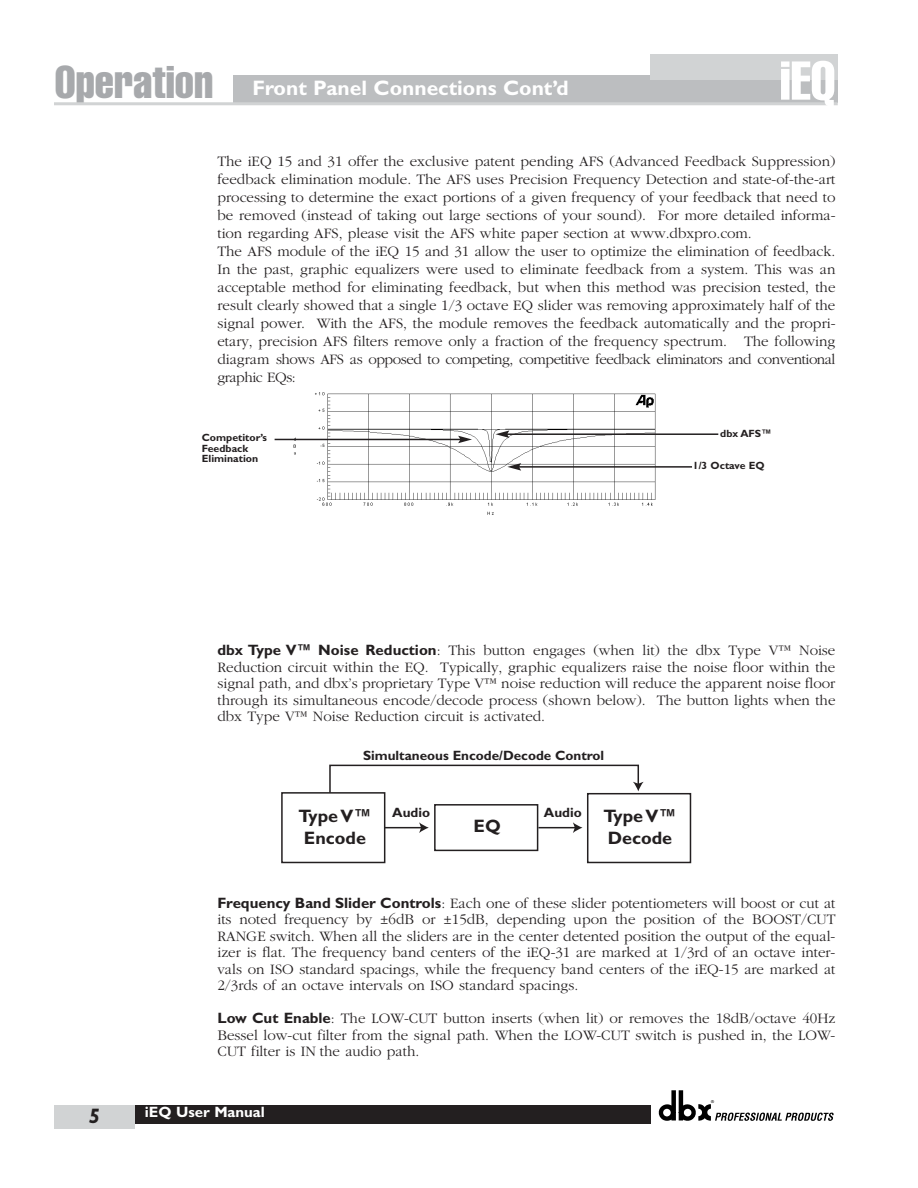
<style>
.page{position:relative;width:918px;height:1188px;background:#fff}
.page>*{position:absolute;margin:0;border:0;box-sizing:border-box;transform-origin:0 0}
.t1{font:extra-condensed 53.7px "Helvetica";color:#fff}
.t2{font:extra-condensed 45px "Helvetica";color:#a7a9ac}
.t3{font:700 21px "Gill Sans";color:#fff}
.t4{font:italic 700 21px "Gill Sans";color:#231f20}
.t5{font:700 18px/21.8px "Gill Sans";color:#231f20;text-align:center}
.t6{font:300 15px/18px "Garamond";color:#231f20;text-align:justify}
.t7{font:700 15px "Gill Sans";color:#fff}
.t8{font:700 13.5px "Gill Sans";color:#231f20}
.t9{font:700 10.5px/10.5px "Gill Sans";color:#231f20}
.t10{font:3.9px "Helvetica";color:#000}
.s1{font-family:"Gill Sans";font-weight:700}
.s2{color:#231f20}
</style>
<div class="page">
<div style="left:233px;top:75px;width:605px;height:28px;background:#bcbec0"></div>
<div style="left:650px;top:54px;width:188px;height:26px;background:#d1d3d4"></div>
<svg style="left:658px;top:1090px;width:176px;height:31px"></svg>
<div style="left:118px;top:1105px;width:533px;height:19px;background:#231f20"></div>
<div style="left:54px;top:1105px;width:81px;height:24px;background:#d1d3d4"></div>
<hr style="left:54px;top:102px;width:784px;height:3px;background:#d1d3d4">
<div style="left:281px;top:792px;width:104px;height:71px;border:2px solid #231f20"></div>
<div style="left:434px;top:804px;width:104px;height:47px;border:2px solid #231f20"></div>
<div style="left:587px;top:793px;width:104px;height:70px;border:2px solid #231f20"></div>
<svg style="left:328px;top:764px;width:316px;height:30px"></svg>
<hr style="left:385px;top:827px;width:37px;height:1px;background:#231f20">
<svg style="left:419px;top:822px;width:10px;height:11px"></svg>
<hr style="left:538px;top:827px;width:38px;height:1px;background:#231f20">
<svg style="left:573px;top:822px;width:10px;height:11px"></svg>
<img style="left:292px;top:392px;width:364px;height:123px">
<hr style="left:275px;top:439px;width:186px;height:1px;background:#231f20">
<svg style="left:458px;top:436px;width:14px;height:7px"></svg>
<hr style="left:519px;top:466px;width:173px;height:2px;background:#231f20">
<svg style="left:507px;top:463px;width:14px;height:8px"></svg>
<hr style="left:507px;top:433px;width:211px;height:2px;background:#231f20">
<svg style="left:496px;top:430px;width:13px;height:8px"></svg>
<h2 class="t2" style="left:55px;top:66px;width:160px">Operation</h2>
<h1 class="t1" style="left:780px;top:61px;width:57px">iEQ</h1>
<h3 class="t3" style="left:253px;top:81px;width:318px">Front Panel Connections Cont’d</h3>
<p class="t6" style="left:218px;top:154px;width:620px;text-align:left">The iEQ 15 and 31 offer the exclusive patent pending AFS (Advanced Feedback Suppression) feedback elimination module. The AFS uses Precision Frequency Detection and state-of-the-art processing to determine the exact portions of a given frequency of your feedback that need to be removed (instead of taking out large sections of your sound). For more detailed informa&shy;tion regarding AFS, please visit the AFS white paper section at www.dbxpro.com.<br>The AFS module of the iEQ 15 and 31 allow the user to optimize the elimination of feedback.<br>In the past, graphic equalizers were used to eliminate feedback from a system. This was an acceptable method for eliminating feedback, but when this method was precision tested, the result clearly showed that a single 1/3 octave EQ slider was removing approximately half of the signal power. With the AFS, the module removes the feedback automatically and the propri&shy;etary, precision AFS filters remove only a fraction of the frequency spectrum. The following diagram shows AFS as opposed to competing, competitive feedback eliminators and conventional graphic EQs:</p>
<p class="t9" style="left:202px;top:434px;width:67px">Competitor’s<br>Feedback<br>Elimination</p>
<p class="t9" style="left:720px;top:430px;width:53px">dbx AFS™</p>
<p class="t9" style="left:693px;top:461px;width:73px">1/3 Octave EQ</p>
<p class="t6" style="left:218px;top:643px;width:620px;line-height:16.5px"><span class="s1">dbx Type V™ Noise Reduction</span>: This button engages (when lit) the dbx Type V™ Noise Reduction circuit within the EQ. Typically, graphic equalizers raise the noise floor within the signal path, and dbx’s proprietary Type V™ noise reduction will reduce the apparent noise floor through its simultaneous encode/decode process (shown below). The button lights when the dbx Type V™ Noise Reduction circuit is activated.</p>
<p class="t8" style="left:363px;top:751px;width:243px">Simultaneous Encode/Decode Control</p>
<p class="t5" style="left:298px;top:807px;width:75px">Type V™<br>Encode</p>
<p class="t8" style="left:392px;top:808px;width:39px">Audio</p>
<p class="t8" style="left:544px;top:808px;width:39px">Audio</p>
<p class="t5" style="left:474px;top:818px;width:29px">EQ</p>
<p class="t5" style="left:603px;top:807px;width:75px;text-align:left">Type V™<br>Decode</p>
<p class="t6" style="left:218px;top:896px;width:619px;line-height:16.5px"><span class="s1">Frequency Band Slider Controls</span>: Each one of these slider potentiometers will boost or cut at its noted frequency by ±6dB or ±15dB, depending upon the position of the BOOST/CUT RANGE switch. When all the sliders are in the center detented position the output of the equal&shy;izer is flat. The frequency band centers of the iEQ-31 are marked at 1/3rd of an octave inter&shy;vals on ISO standard spacings, while the frequency band centers of the iEQ-15 are marked at 2/3rds of an octave intervals on ISO standard spacings.</p>
<p class="t6" style="left:218px;top:1011px;width:619px;line-height:16.5px"><span class="s1">Low Cut Enable</span>: The LOW-CUT button inserts (when lit) or removes the 18dB/octave 40Hz Bessel low-cut filter from the signal path. When the LOW-CUT switch is pushed in, the LOW-CUT filter is IN the audio path.</p>
<h3 class="t4" style="left:89px;top:1109px;width:13px">5</h3>
<p class="t7" style="left:137px;top:1107px;width:130px"><span class="s2">3</span>iEQ User Manual</p>
<p class="t10" style="left:711px;top:1101px;width:4px">®</p>
</div>
